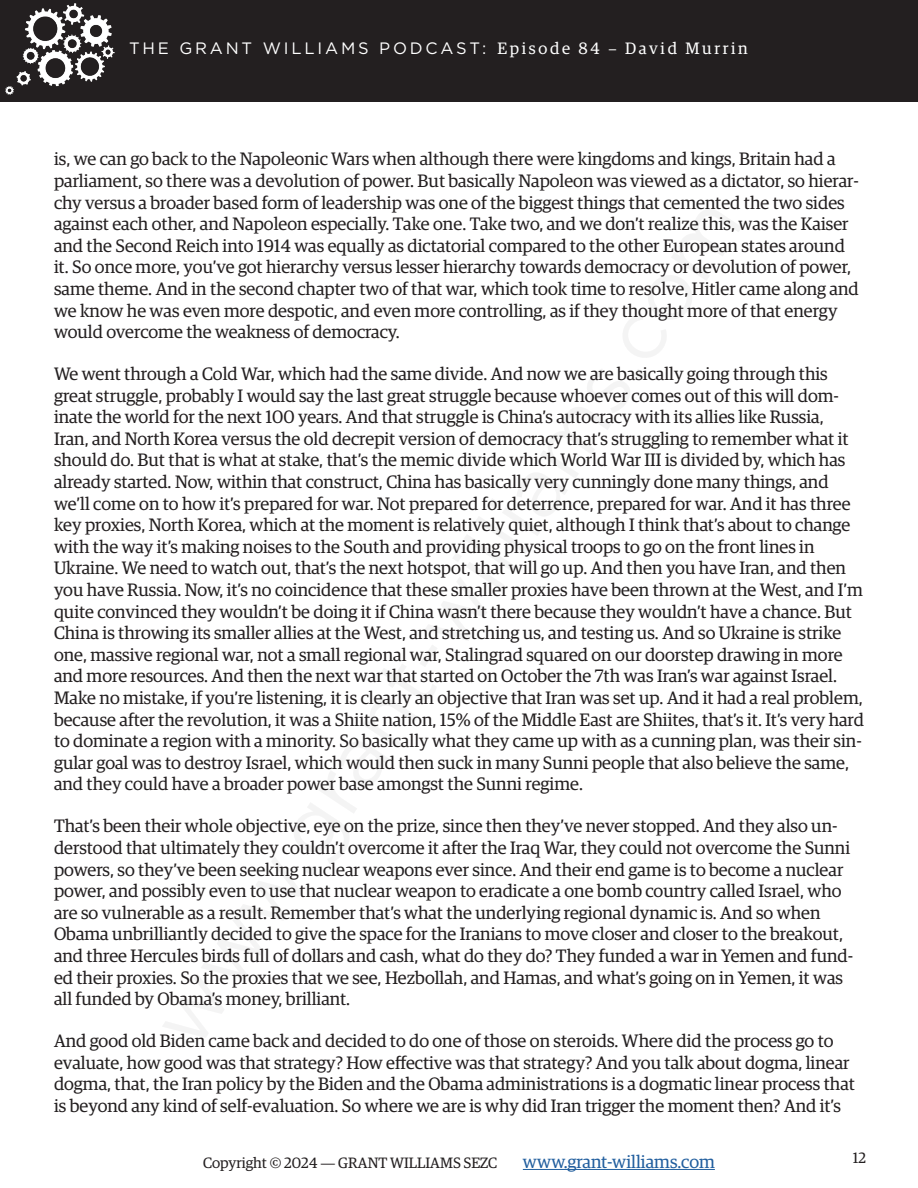
<style>
.page{position:relative;width:918px;height:1188px;background:#fff}
.page>*{position:absolute;margin:0;border:0;box-sizing:border-box;transform-origin:0 0}
.Body_Copy{font:18px/21.6px "Guardian Egyptian";color:#231f20}
.t1{font:18px "Guardian Egyptian";color:#215e9e}
.t2{font:16.5px "Gotham";letter-spacing:.17em;color:#fff}
.t3{font:15px "Guardian Egyptian";color:#231f20}
.s1{font-family:"Guardian Egyptian"}
.s2{font-family:"Myriad Pro"}
</style>
<div class="page">
<hr style="left:523px;top:1169px;width:192px;height:1px;background:#215e9e">
<svg style="left:163px;top:209px;width:578px;height:828px"></svg>
<div style="left:0;top:0;width:918px;height:102px;background:#231f20"></div>
<img style="left:5px;top:4px;width:110px;height:91px">
<p class="t2" style="left:129px;top:38px;width:620px">THE GRANT WILLIAMS PODCAST: <span class="s1">Episode 84</span> <span class="s2">–</span> <span class="s1">David Murrin</span></p>
<p class="Body_Copy" style="left:54px;top:147px;width:806px">is, we can go back to the Napoleonic Wars when although there were kingdoms and kings, Britain had a parliament, so there was a devolution of power. But basically Napoleon was viewed as a dictator, so hierar&shy;chy versus a broader based form of leadership was one of the biggest things that cemented the two sides against each other, and Napoleon especially. Take one. Take two, and we don’t realize this, was the Kaiser and the Second Reich into 1914 was equally as dictatorial compared to the other European states around it. So once more, you’ve got hierarchy versus lesser hierarchy towards democracy or devolution of power, same theme. And in the second chapter two of that war, which took time to resolve, Hitler came along and we know he was even more despotic, and even more controlling, as if they thought more of that energy would overcome the weakness of democracy.</p>
<p class="Body_Copy" style="left:54px;top:362px;width:811px">We went through a Cold War, which had the same divide. And now we are basically going through this great struggle, probably I would say the last great struggle because whoever comes out of this will dom&shy;inate the world for the next 100 years. And that struggle is China’s autocracy with its allies like Russia,<br>Iran, and North Korea versus the old decrepit version of democracy that’s struggling to remember what it should do. But that is what at stake, that’s the memic divide which World War III is divided by, which has already started. Now, within that construct, China has basically very cunningly done many things, and we’ll come on to how it’s prepared for war. Not prepared for deterrence, prepared for war. And it has three key proxies, North Korea, which at the moment is relatively quiet, although I think that’s about to change with the way it’s making noises to the South and providing physical troops to go on the front lines in Ukraine. We need to watch out, that’s the next hotspot, that will go up. And then you have Iran, and then you have Russia. Now, it’s no coincidence that these smaller proxies have been thrown at the West, and I’m quite convinced they wouldn’t be doing it if China wasn’t there because they wouldn’t have a chance. But China is throwing its smaller allies at the West, and stretching us, and testing us. And so Ukraine is strike one, massive regional war, not a small regional war, Stalingrad squared on our doorstep drawing in more and more resources. And then the next war that started on October the 7th was Iran’s war against Israel.<br>Make no mistake, if you’re listening, it is clearly an objective that Iran was set up. And it had a real problem, because after the revolution, it was a Shiite nation, 15% of the Middle East are Shiites, that’s it. It’s very hard to dominate a region with a minority. So basically what they came up with as a cunning plan, was their sin&shy;gular goal was to destroy Israel, which would then suck in many Sunni people that also believe the same, and they could have a broader power base amongst the Sunni regime.</p>
<p class="Body_Copy" style="left:54px;top:814px;width:801px">That’s been their whole objective, eye on the prize, since then they’ve never stopped. And they also un&shy;derstood that ultimately they couldn’t overcome it after the Iraq War, they could not overcome the Sunni powers, so they’ve been seeking nuclear weapons ever since. And their end game is to become a nuclear power, and possibly even to use that nuclear weapon to eradicate a one bomb country called Israel, who are so vulnerable as a result. Remember that’s what the underlying regional dynamic is. And so when Obama unbrilliantly decided to give the space for the Iranians to move closer and closer to the breakout, and three Hercules birds full of dollars and cash, what do they do? They funded a war in Yemen and fund&shy;ed their proxies. So the proxies that we see, Hezbollah, and Hamas, and what’s going on in Yemen, it was all funded by Obama’s money, brilliant.</p>
<p class="Body_Copy" style="left:54px;top:1029px;width:802px">And good old Biden came back and decided to do one of those on steroids. Where did the process go to evaluate, how good was that strategy? How effective was that strategy? And you talk about dogma, linear dogma, that, the Iran policy by the Biden and the Obama administrations is a dogmatic linear process that is beyond any kind of self-evaluation. So where we are is why did Iran trigger the moment then? And it’s</p>
<p class="t3" style="left:203px;top:1152px;width:296px">Copyright © 2024 <span class="s2">—</span> GRANT WILLIAMS SEZC</p>
<p class="t1" style="left:523px;top:1149px;width:194px">www.grant-williams.com</p>
<p class="t3" style="left:853px;top:1148px;width:15px">12</p>
</div>
